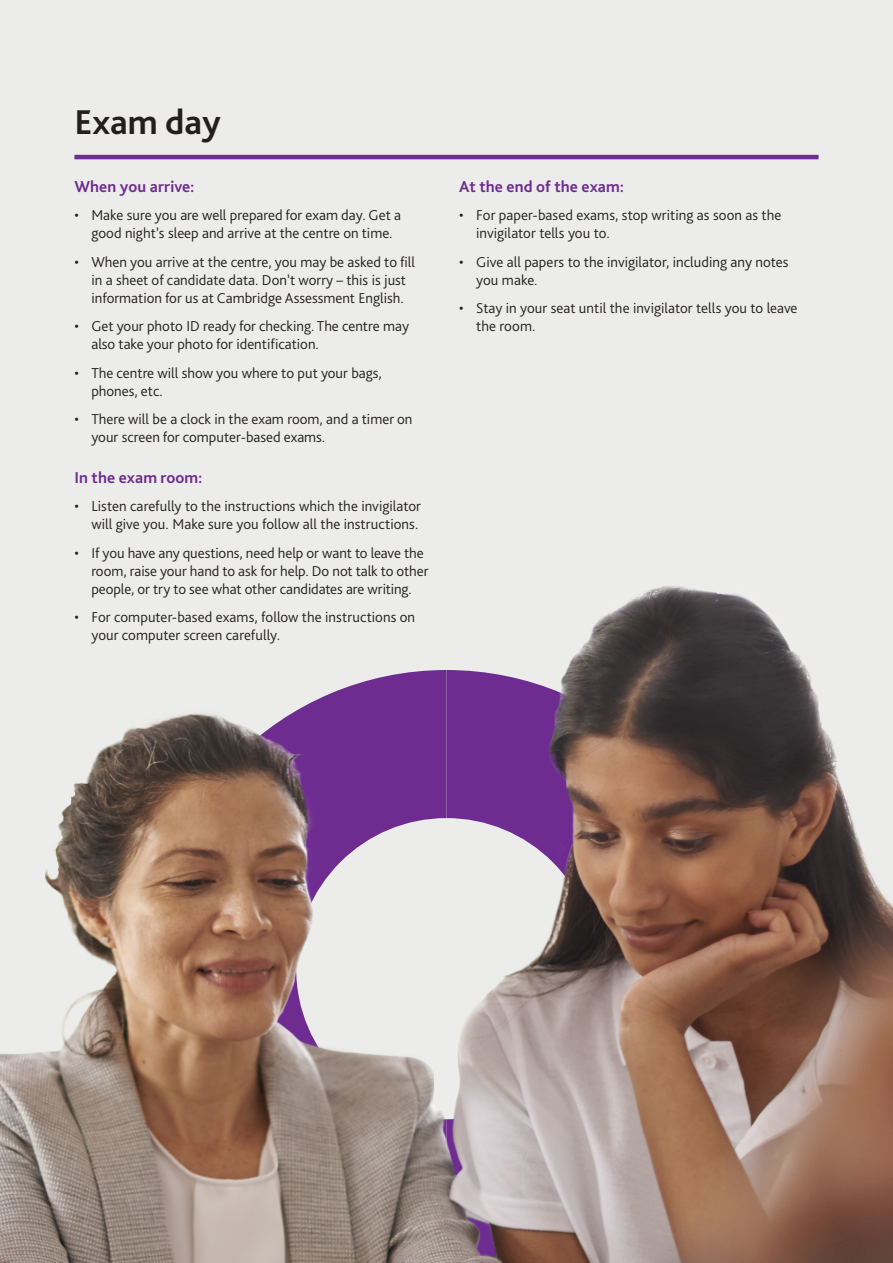
<style>
.page{position:relative;width:893px;height:1263px;background:#ecedea}
.page>*{position:absolute;margin:0;border:0;box-sizing:border-box;transform-origin:0 0}
._02_Main_Head{font:700 36px "Bliss Pro";color:#231f20}
._02_Head_1_before_bu{font:700 16.5px "Bliss Pro";letter-spacing:.005em;color:#6e2c91}
.t1{font:300 15px/18px "Bliss Pro";color:#231f20}
</style>
<div class="page">
<img style="left:0;top:585px;width:893px;height:678px">
<hr style="left:74px;top:155px;width:745px;height:4px;background:#6e2c91">
<p class="_02_Main_Head" style="left:74px;top:99px;width:148px">Exam day</p>
<p class="_02_Head_1_before_bu" style="left:74px;top:176px;width:122px">When you arrive:</p>
<p class="t1" style="left:74px;top:206px;width:328px;text-align:center">• Make sure you are well prepared for exam day. Get a good night’s sleep and arrive at the centre on time.</p>
<p class="t1" style="left:74px;top:252px;width:342px;text-align:center">• When you arrive at the centre, you may be asked to fill in a sheet of candidate data. Don’t worry – this is just information for us at Cambridge Assessment English.</p>
<p class="t1" style="left:91px;top:317px;width:319px;text-indent:-17px">• Get your photo ID ready for checking. The centre may also take your photo for identification.</p>
<p class="t1" style="left:91px;top:363px;width:292px;text-indent:-17px">• The centre will show you where to put your bags, phones, etc.</p>
<p class="t1" style="left:91px;top:410px;width:323px;text-indent:-17px">• There will be a clock in the exam room, and a timer on your screen for computer-based exams.</p>
<p class="_02_Head_1_before_bu" style="left:74px;top:467px;width:130px">In the exam room:</p>
<p class="t1" style="left:74px;top:497px;width:348px;text-align:right">• Listen carefully to the instructions which the invigilator will give you. Make sure you follow all the instructions.</p>
<p class="t1" style="left:91px;top:543px;width:339px;text-indent:-17px">• If you have any questions, need help or want to leave the room, raise your hand to ask for help. Do not talk to other people, or try to see what other candidates are writing.</p>
<p class="t1" style="left:91px;top:608px;width:325px;text-indent:-17px">• For computer-based exams, follow the instructions on your computer screen carefully.</p>
<p class="_02_Head_1_before_bu" style="left:459px;top:176px;width:166px">At the end of the exam:</p>
<p class="t1" style="left:476px;top:206px;width:307px;text-indent:-17px">• For paper-based exams, stop writing as soon as the invigilator tells you to.</p>
<p class="t1" style="left:476px;top:252px;width:314px;text-indent:-17px">• Give all papers to the invigilator, including any notes you make.</p>
<p class="t1" style="left:476px;top:299px;width:323px;text-indent:-17px">• Stay in your seat until the invigilator tells you to leave the room.</p>
</div>
